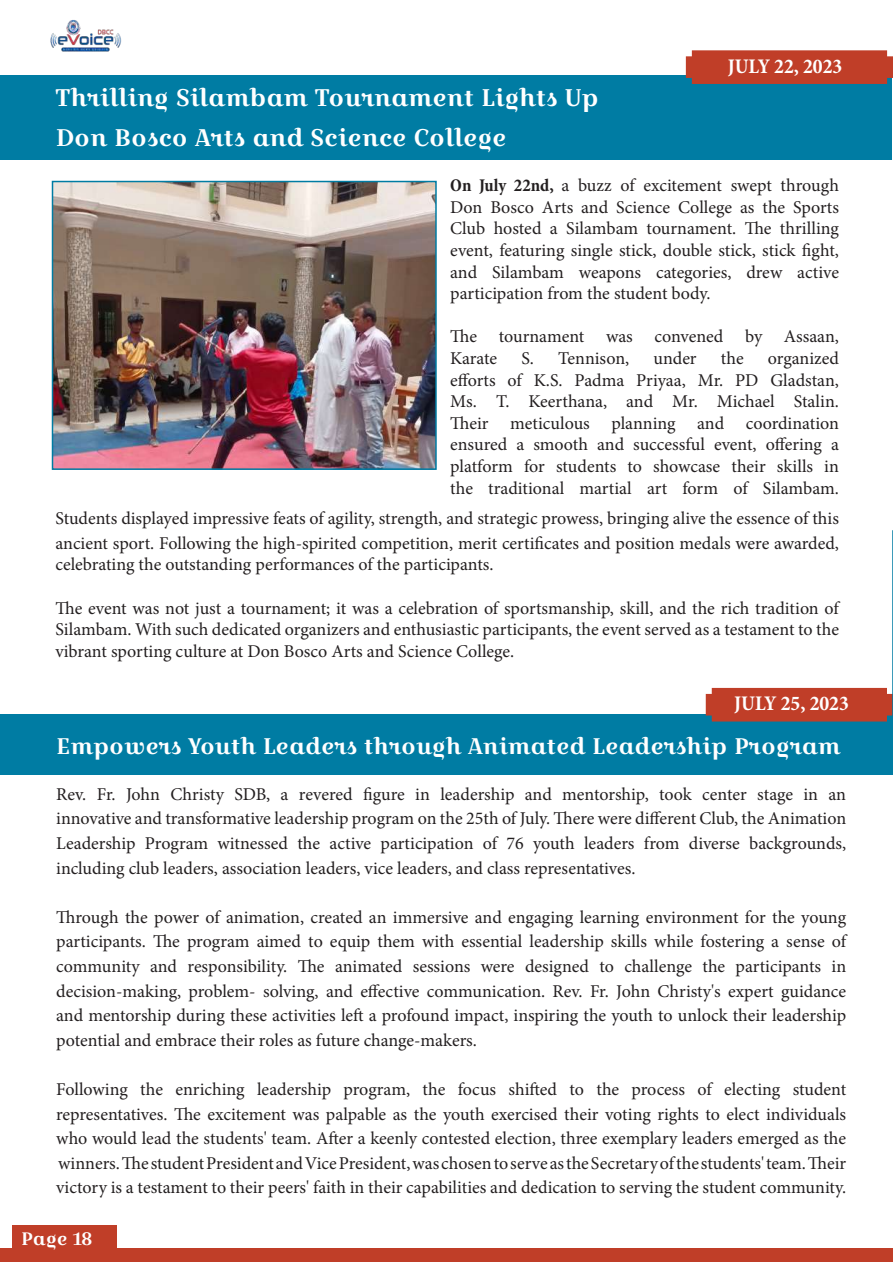
<style>
.page{position:relative;width:893px;height:1263px;background:#fff}
.page>*{position:absolute;margin:0;border:0;box-sizing:border-box;transform-origin:0 0}
.t1{font:24px/39.6px "Croissant One";color:#fff}
.t2{font:22.5px "Croissant One";color:#fff}
.t3{font:700 condensed 21px "Minion Pro";color:#fff}
.t4{font:18px/21.6px "Minion Pro";color:#231f20;text-align:justify}
.t5{font:18px "Croissant One";color:#fff}
.s1{font-weight:700;font-stretch:condensed}
</style>
<div class="page">
<img style="left:50px;top:20px;width:72px;height:32px">
<div style="left:13px;top:1225px;width:104px;height:29px;background:#c03e28"></div>
<div style="left:0;top:1249px;width:893px;height:13px;background:#c03e28"></div>
<div style="left:0;top:75px;width:892px;height:85px;background:#007ca3"></div>
<div style="left:686px;top:50px;width:207px;height:34px;background:#c03e28"></div>
<div style="left:0;top:714px;width:893px;height:60px;background:#007ca3"></div>
<img style="left:55px;top:184px;width:379px;height:283px">
<div style="left:52px;top:181px;width:385px;height:289px;border:2px solid #007ca3"></div>
<svg style="left:706px;top:530px;width:187px;height:192px"></svg>
<p class="t3" style="left:728px;top:52px;width:116px">JULY 22, 2023</p>
<h1 class="t1" style="left:56px;top:77px;width:545px">Thrilling Silambam Tournament Lights Up<br>Don Bosco Arts and Science College</h1>
<p class="t4" style="left:450px;top:175px;width:390px"><span class="s1">On July 22nd,</span> a buzz of excitement swept through Don Bosco Arts and Science College as the Sports Club hosted a Silambam tournament. The thrilling event, featuring single stick, double stick, stick fight, and Silambam weapons categories, drew active participation from the student body.</p>
<p class="t4" style="left:450px;top:326px;width:390px">The tournament was convened by Assaan,<br>Karate</p>
<p class="t4" style="left:450px;top:348px;width:390px;text-indent:318px">organized efforts of K.S. Padma Priyaa, Mr. PD Gladstan, Ms. T. Keerthana, and Mr. Michael Stalin.<br>Their meticulous planning and coordination ensured a smooth and successful event, offering a platform for students to showcase their skills in the traditional martial art form of Silambam.</p>
<p class="t4" style="left:56px;top:506px;width:785px;line-height:24.6px">Students displayed impressive feats of agility, strength, and strategic prowess, bringing alive the essence of this ancient sport. Following the high-spirited competition, merit certificates and position medals were awarded,</p>
<p class="t4" style="left:56px;top:554px;width:440px">celebrating the outstanding performances of the participants.</p>
<p class="t4" style="left:56px;top:597px;width:785px">The event was not just a tournament; it was a celebration of sportsmanship, skill, and the rich tradition of Silambam. With such dedicated organizers and enthusiastic participants, the event served as a testament to the vibrant sporting culture at Don Bosco Arts and Science College.</p>
<p class="t3" style="left:734px;top:689px;width:116px">JULY 25, 2023</p>
<p class="t2" style="left:56px;top:729px;width:786px">Empowers Youth Leaders through Animated Leadership Program</p>
<p class="t4" style="left:56px;top:782px;width:791px;line-height:24.6px">Rev. Fr. John Christy SDB, a revered figure in leadership and mentorship, took center stage in an innovative and transformative leadership program on the 25th of July. There were different Club, the Animation Leadership Program witnessed the active participation of 76 youth leaders from diverse backgrounds, including club leaders, association leaders, vice leaders, and class representatives.</p>
<p class="t4" style="left:56px;top:905px;width:791px;line-height:24.6px">Through the power of animation, created an immersive and engaging learning environment for the young participants. The program aimed to equip them with essential leadership skills while fostering a sense of community and responsibility. The animated sessions were designed to challenge the participants in decision-making, problem- solving, and effective communication. Rev. Fr. John Christy's expert guidance and mentorship during these activities left a profound impact, inspiring the youth to unlock their leadership potential and embrace their roles as future change-makers.</p>
<p class="t4" style="left:56px;top:1077px;width:791px;line-height:24.6px">Following the enriching leadership program, the focus shifted to the process of electing student representatives. The excitement was palpable as the youth exercised their voting rights to elect individuals who would lead the students' team. After a keenly contested election, three exemplary leaders emerged as the winners. The student President and Vice President, was chosen to serve as the Secretary of the students' team. Their victory is a testament to their peers' faith in their capabilities and dedication to serving the student community.</p>
<p class="t4" style="left:521px;top:348px;width:109px">S. Tennison,</p>
<p class="t4" style="left:653px;top:348px;width:45px">under</p>
<p class="t4" style="left:721px;top:348px;width:24px">the</p>
<p class="t5" style="left:21px;top:1225px;width:73px">Page 18</p>
</div>
